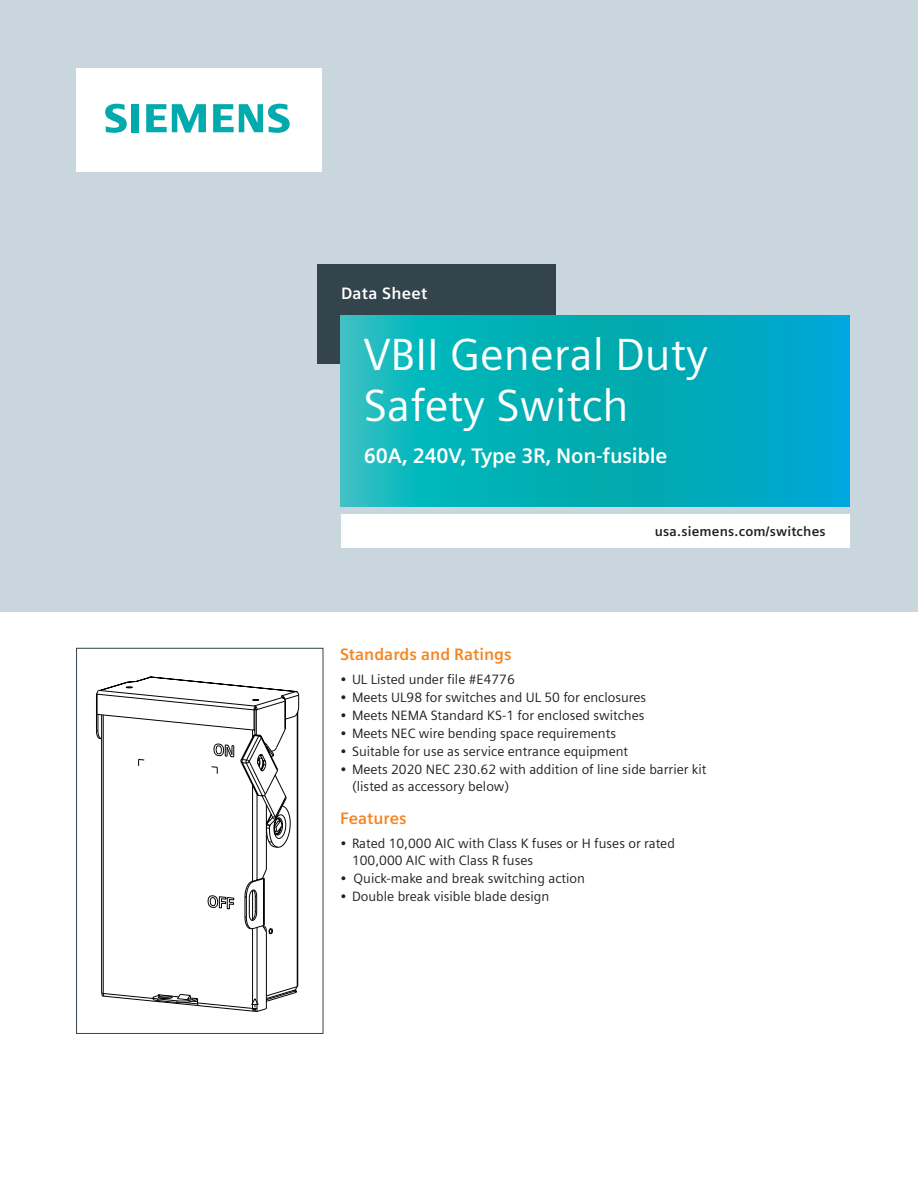
<style>
.page{position:relative;width:918px;height:1188px;background:#fff}
.page>*{position:absolute;margin:0;border:0;box-sizing:border-box;transform-origin:0 0}
.t1{font:45px/51px "Siemens Sans";color:#fff}
.t2{font:700 21px "Siemens Sans";letter-spacing:-.01em;color:#fff}
.t3{font:700 16.5px "Siemens Sans";color:#f58520}
._04__Additional_Pane{font:700 16.5px "Siemens Sans OT";letter-spacing:.015em;color:#fff}
.t4{font:13.5px/17px "Siemens Sans";color:#231f20}
.t5{font:700 13.5px "Siemens Sans OT";letter-spacing:.015em;color:#231f20}
</style>
<div class="page">
<div style="left:0;top:0;width:918px;height:612px;background:#c9d6de"></div>
<div style="left:317px;top:264px;width:238px;height:100px;background:#33444d"></div>
<div style="left:77px;top:68px;width:245px;height:104px;background:#fff"></div>
<svg style="left:105px;top:104px;width:34px;height:29px"></svg>
<svg style="left:146px;top:104px;width:60px;height:29px"></svg>
<svg style="left:213px;top:104px;width:77px;height:29px"></svg>
<svg style="left:341px;top:315px;width:509px;height:191px;background:#05aebc"></svg>
<div style="left:341px;top:515px;width:508px;height:33px;background:#fff"></div>
<div style="left:76px;top:648px;width:247px;height:386px;border:1px solid #33444d"></div>
<svg style="left:136px;top:676px;width:16px;height:5px"></svg>
<svg style="left:168px;top:1003px;width:99px;height:9px"></svg>
<svg style="left:298px;top:692px;width:1px;height:25px"></svg>
<svg style="left:96px;top:681px;width:202px;height:322px"></svg>
<p class="_04__Additional_Pane" style="left:341px;top:284px;width:88px">Data Sheet</p>
<p class="t1" style="left:364px;top:329px;width:346px">VBII General Duty<br>Safety Switch</p>
<p class="t2" style="left:364px;top:444px;width:305px">60A, 240V, Type 3R, Non-fusible</p>
<p class="t5" style="left:655px;top:524px;width:172px">usa.siemens.com/switches</p>
<p class="t3" style="left:340px;top:645px;width:173px">Standards and Ratings</p>
<p class="t4" style="left:340px;top:671px;width:176px">• UL Listed under file #E4776</p>
<p class="t4" style="left:340px;top:689px;width:308px">• Meets UL98 for switches and UL 50 for enclosures</p>
<p class="t4" style="left:340px;top:707px;width:306px">• Meets NEMA Standard KS-1 for enclosed switches</p>
<p class="t4" style="left:340px;top:725px;width:278px">• Meets NEC wire bending space requirements</p>
<p class="t4" style="left:340px;top:743px;width:290px">• Suitable for use as service entrance equipment</p>
<p class="t4" style="left:352px;top:761px;width:356px;text-indent:-12px">• Meets 2020 NEC 230.62 with addition of line side barrier kit (listed as accessory below)</p>
<p class="t3" style="left:340px;top:809px;width:68px">Features</p>
<p class="t4" style="left:352px;top:835px;width:324px;text-indent:-12px">• Rated 10,000 AIC with Class K fuses or H fuses or rated<br>100,000 AIC with Class R fuses</p>
<p class="t4" style="left:340px;top:870px;width:247px">• Quick-make and break switching action</p>
<p class="t4" style="left:340px;top:888px;width:211px">• Double break visible blade design</p>
</div>
